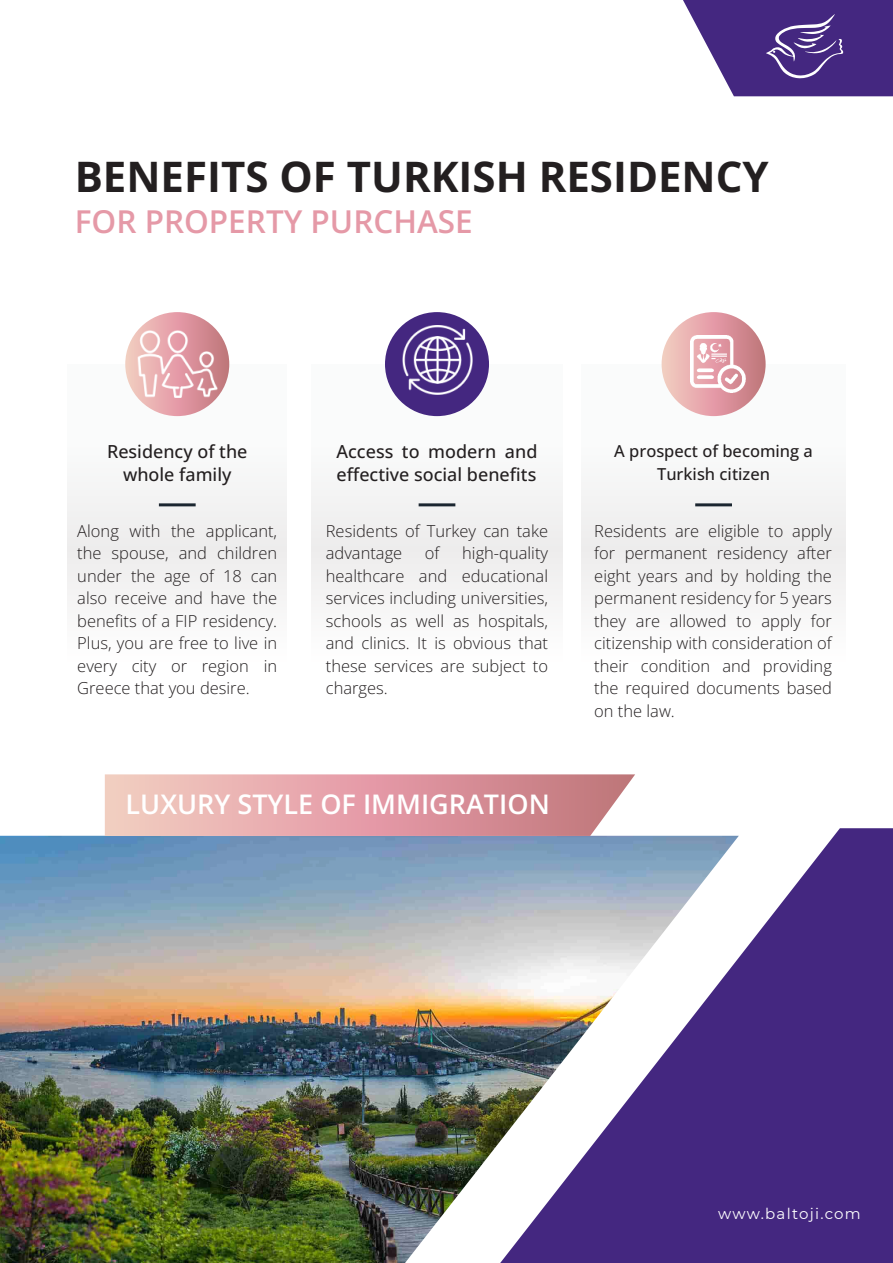
<style>
.page{position:relative;width:893px;height:1263px;background:#fff}
.page>*{position:absolute;margin:0;border:0;box-sizing:border-box;transform-origin:0 0}
.t1{font:700 42px "Open Sans";color:#231f20}
.t2{font:600 31.5px "Open Sans";color:#e599a7}
.t3{font:600 27px "Open Sans";color:#fff}
.t4{font:500 18px/22.5px "Open Sans";color:#231f20}
.t5{font:300 16.5px/22.5px "Open Sans";color:#231f20;text-align:justify}
.t6{font:500 16.5px/22.5px "Open Sans";color:#231f20;text-align:center}
.t7{font:15px "Montserrat";letter-spacing:.08em;color:#fff}
</style>
<div class="page">
<svg style="left:635px;top:828px;width:258px;height:435px;background:#583e8d"></svg>
<img style="left:0;top:836px;width:739px;height:427px">
<svg style="left:105px;top:774px;width:530px;height:62px;background:#e0a4a7"></svg>
<svg style="left:683px;top:0;width:210px;height:96px"></svg>
<div style="left:68px;top:364px;width:219px;height:302px;background:#f7f7f7"></div>
<div style="left:312px;top:364px;width:250px;height:302px;background:#f7f7f7"></div>
<div style="left:582px;top:364px;width:263px;height:302px;background:#f7f7f7"></div>
<div style="left:125px;top:312px;width:104px;height:104px;background:linear-gradient(to right,#f9cdc9,#c5737f);border-radius:52px"></div>
<div style="left:385px;top:312px;width:104px;height:104px;background:#442780;border-radius:50%"></div>
<svg style="left:662px;top:312px;width:104px;height:104px;background:#dfa2a5"></svg>
<hr style="left:159px;top:503px;width:37px;height:3px;background:#1b2630">
<hr style="left:419px;top:503px;width:36px;height:3px;background:#1b2630">
<hr style="left:695px;top:503px;width:37px;height:3px;background:#1b2630">
<img style="left:137px;top:330px;width:80px;height:68px">
<img style="left:402px;top:326px;width:70px;height:69px">
<img style="left:691px;top:335px;width:55px;height:58px">
<h1 class="t1" style="left:75px;top:148px;width:695px">BENEFITS OF TURKISH RESIDENCY</h1>
<h2 class="t2" style="left:75px;top:200px;width:400px">FOR PROPERTY PURCHASE</h2>
<p class="t4" style="left:107px;top:440px;width:142px;text-align:center">Residency of the whole family</p>
<p class="t5" style="left:77px;top:519px;width:201px">Along with the applicant, the spouse, and children under the age of 18 can also receive and have the benefits of a FIP residency.<br>Plus, you are free to live in every city or region in Greece that you desire.</p>
<p class="t4" style="left:337px;top:440px;width:202px">Access to modern and effective social benefits</p>
<p class="t5" style="left:326px;top:519px;width:224px">Residents of Turkey can take advantage</p>
<p class="t5" style="left:425px;top:541px;width:16px">of</p>
<p class="t5" style="left:326px;top:541px;width:224px;text-indent:136px">high-quality healthcare and educational services including universities, schools as well as hospitals, and clinics. It is obvious that these services are subject to charges.</p>
<h3 class="t3" style="left:126px;top:785px;width:426px">LUXURY STYLE OF IMMIGRATION</h3>
<p class="t6" style="left:614px;top:439px;width:200px">A prospect of becoming a<br>Turkish citizen</p>
<p class="t5" style="left:594px;top:519px;width:239px">Residents are eligible to apply for permanent residency after eight years and by holding the permanent residency for 5 years they are allowed to apply for citizenship with consideration of their condition and providing the required documents based on the law.</p>
<p class="t7" style="left:718px;top:1203px;width:144px">www.baltoji.com</p>
</div>
